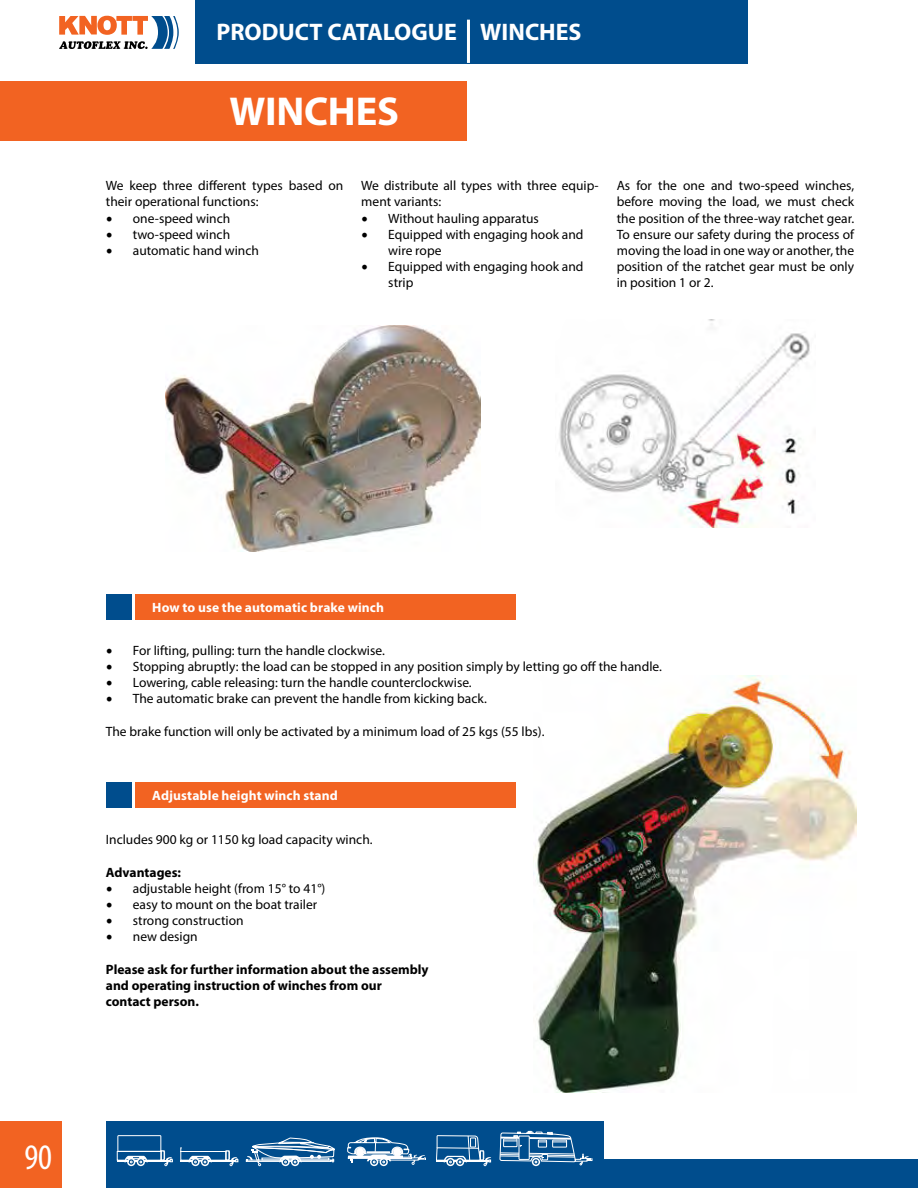
<style>
.page{position:relative;width:918px;height:1188px;background:#fff}
.page>*{position:absolute;margin:0;border:0;box-sizing:border-box;transform-origin:0 0}
.t1{font:700 40.5px "Myriad Pro";letter-spacing:-.005em;color:#fff}
.t2{font:condensed 36px "Myriad Pro";color:#fff}
.t3{font:700 24px "Myriad Pro";color:#fff}
.t4{font:13.5px/16.2px "Myriad Pro";color:#000}
.t5{font:700 13.5px/16.2px "Myriad Pro";color:#000}
.t6{font:700 13.5px "Myriad Pro";letter-spacing:.01em;color:#fff}
.s1{font-family:"Minion Pro";font-size:18px}
</style>
<div class="page">
<svg style="left:59px;top:16px;width:120px;height:33px"></svg>
<div style="left:195px;top:0;width:553px;height:64px;background:#004d8d"></div>
<div style="left:0;top:1122px;width:62px;height:66px;background:#f26322"></div>
<div style="left:106px;top:1159px;width:812px;height:29px;background:#004d8d"></div>
<div style="left:106px;top:1121px;width:497px;height:67px;background:#004d8d"></div>
<svg style="left:436px;top:1135px;width:56px;height:31px"></svg>
<svg style="left:117px;top:1135px;width:309px;height:31px"></svg>
<svg style="left:500px;top:1131px;width:92px;height:35px"></svg>
<hr style="left:467px;top:20px;width:3px;height:43px;background:#fff">
<div style="left:0;top:82px;width:467px;height:59px;background:#f26322"></div>
<img style="left:559px;top:319px;width:251px;height:208px">
<img style="left:165px;top:326px;width:316px;height:225px">
<div style="left:135px;top:594px;width:381px;height:26px;background:#f26322"></div>
<div style="left:106px;top:594px;width:25px;height:26px;background:#004d8d"></div>
<div style="left:135px;top:782px;width:381px;height:25px;background:#f26322"></div>
<div style="left:106px;top:782px;width:25px;height:25px;background:#004d8d"></div>
<img style="left:533px;top:675px;width:323px;height:418px">
<hr style="left:917px;top:82px;width:1px;height:59px;background:#f26322">
<h3 class="t3" style="left:216px;top:16px;width:367px">PRODUCT CATALOGUE WINCHES</h3>
<h1 class="t1" style="left:229px;top:85px;width:171px">WINCHES</h1>
<p class="t4" style="left:106px;top:177px;width:239px">We keep three different types based on their operational functions:</p>
<p class="t4" style="left:106px;top:210px;width:126px"><span class="s1">•</span> one-speed winch</p>
<p class="t4" style="left:106px;top:226px;width:126px"><span class="s1">•</span> two-speed winch</p>
<p class="t4" style="left:106px;top:242px;width:155px"><span class="s1">•</span> automatic hand winch</p>
<p class="t4" style="left:361px;top:177px;width:239px">We distribute all types with three equip&shy;ment variants:</p>
<p class="t4" style="left:361px;top:210px;width:179px"><span class="s1">•</span> Without hauling apparatus</p>
<p class="t4" style="left:388px;top:226px;width:197px;text-indent:-27px"><span class="s1">•</span> Equipped with engaging hook and wire rope</p>
<p class="t4" style="left:388px;top:258px;width:197px;text-indent:-27px"><span class="s1">•</span> Equipped with engaging hook and strip</p>
<p class="t4" style="left:617px;top:177px;width:239px;text-align:justify">As for the one and two-speed winches, before moving the load, we must check the position of the three-way ratchet gear.<br>To ensure our safety during the process of moving the load in one way or another, the position of the ratchet gear must be only in position 1 or 2.</p>
<h2 class="t2" style="left:24px;top:1136px;width:29px">90</h2>
<p class="t6" style="left:152px;top:598px;width:233px">How to use the automatic brake winch</p>
<p class="t4" style="left:106px;top:642px;width:281px"><span class="s1">•</span> For lifting, pulling: turn the handle clockwise.</p>
<p class="t4" style="left:106px;top:658px;width:558px"><span class="s1">•</span> Stopping abruptly: the load can be stopped in any position simply by letting go off the handle.</p>
<p class="t4" style="left:106px;top:674px;width:367px"><span class="s1">•</span> Lowering, cable releasing: turn the handle counterclockwise.</p>
<p class="t4" style="left:106px;top:690px;width:382px"><span class="s1">•</span> The automatic brake can prevent the handle from kicking back.</p>
<p class="t4" style="left:106px;top:723px;width:440px">The brake function will only be activated by a minimum load of 25 kgs (55 lbs).</p>
<p class="t6" style="left:152px;top:786px;width:187px">Adjustable height winch stand</p>
<p class="t4" style="left:106px;top:831px;width:268px">Includes 900 kg or 1150 kg load capacity winch.</p>
<p class="t5" style="left:106px;top:863px;width:77px">Advantages:</p>
<p class="t4" style="left:106px;top:880px;width:221px"><span class="s1">•</span> adjustable height (from 15° to 41°)</p>
<p class="t4" style="left:106px;top:896px;width:213px"><span class="s1">•</span> easy to mount on the boat trailer</p>
<p class="t4" style="left:106px;top:912px;width:139px"><span class="s1">•</span> strong construction</p>
<p class="t4" style="left:106px;top:929px;width:93px"><span class="s1">•</span> new design</p>
<p class="t5" style="left:106px;top:961px;width:324px">Please ask for further information about the assembly and operating instruction of winches from our contact person.</p>
</div>
